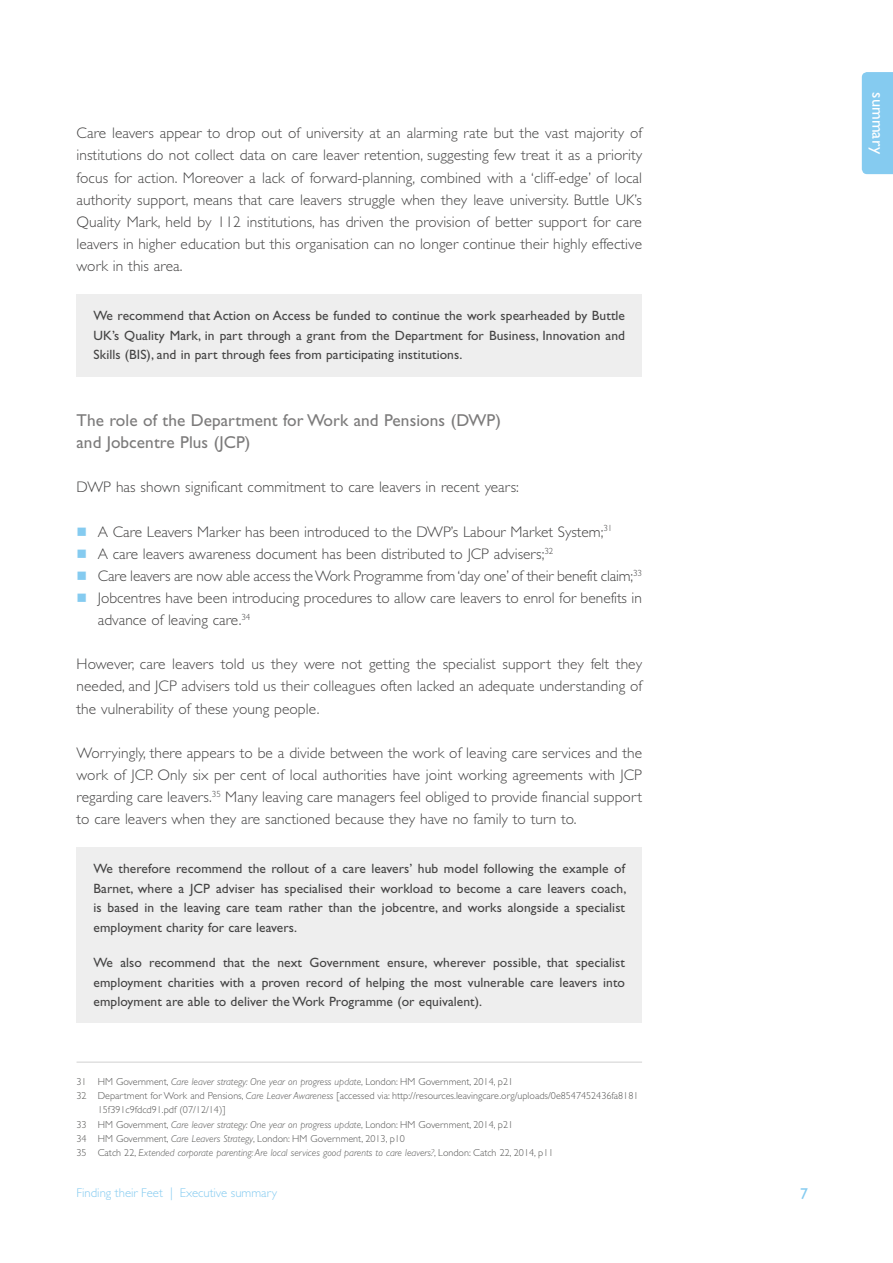
<style>
.page{position:relative;width:893px;height:1263px;background:#fff}
.page>*{position:absolute;margin:0;border:0;box-sizing:border-box;transform-origin:0 0}
.t1{font:17.25px/22.2px "Gill Sans Std";letter-spacing:.005em;color:#7c7b7b}
.t2{font:16.5px "Gill Sans Std";color:#fff}
.t3{font:15.75px "Gill Sans Std";color:#85cbf0}
.t4{font:300 15.3px/22px "Gill Sans Std";color:#454444;text-align:justify}
.t5{font:13.5px/19.5px "Gill Sans Std";letter-spacing:.005em;color:#454444;text-align:justify}
.t6{font:300 12.75px "Gill Sans Std";color:#85cbf0}
.t7{font:300 10.2px "Gill Sans Std";color:#575756}
.t8{font:italic 300 10.2px "Gill Sans Std";color:#575756}
.s1{font-style:italic}
.s2{font-style:normal}
</style>
<div class="page">
<div style="left:862px;top:72px;width:31px;height:102px;background:#85cbf0"></div>
<hr style="left:77px;top:1062px;width:565px;height:1px;background:#d0d0d0">
<div style="left:77px;top:294px;width:565px;height:82px;background:#eee"></div>
<div style="left:77px;top:847px;width:565px;height:176px;background:#eee"></div>
<p class="t4" style="left:77px;top:122px;width:567px">Care leavers appear to drop out of university at an alarming rate but the vast majority of institutions do not collect data on care leaver retention, suggesting few treat it as a priority focus for action. Moreover a lack of forward-planning, combined with a ‘cliff-edge’ of local authority support, means that care leavers struggle when they leave university. Buttle UK’s Quality Mark, held by 112 institutions, has driven the provision of better support for care leavers in higher education but this organisation can no longer continue their highly effective work in this area.</p>
<p class="t5" style="left:94px;top:306px;width:533px">We recommend that Action on Access be funded to continue the work spearheaded by Buttle UK’s Quality Mark, in part through a grant from the Department for Business, Innovation and Skills (BIS), and in part through fees from participating institutions.</p>
<p class="t1" style="left:77px;top:409px;width:426px">The role of the Department for Work and Pensions (DWP) and Jobcentre Plus (JCP)</p>
<p class="t4" style="left:77px;top:476px;width:444px">DWP has shown significant commitment to care leavers in recent years:</p>
<p class="t4" style="left:98px;top:521px;width:546px;text-align:left">A Care Leavers Marker has been introduced to the DWP’s Labour Market System;<sup>31<br></sup>A care leavers awareness document has been distributed to JCP advisers;<sup>32<br></sup>Care leavers are now able access the Work Programme from ‘day one’ of their benefit claim;<sup>33<br></sup>Jobcentres have been introducing procedures to allow care leavers to enrol for benefits in advance of leaving care.<sup>34</sup></p>
<p class="t4" style="left:77px;top:653px;width:567px">However, care leavers told us they were not getting the specialist support they felt they needed, and JCP advisers told us their colleagues often lacked an adequate understanding of the vulnerability of these young people.</p>
<p class="t4" style="left:77px;top:742px;width:567px">Worryingly, there appears to be a divide between the work of leaving care services and the work of JCP. Only six per cent of local authorities have joint working agreements with JCP regarding care leavers.<sup>35</sup> Many leaving care managers feel obliged to provide financial support to care leavers when they are sanctioned because they have no family to turn to.</p>
<p class="t5" style="left:94px;top:859px;width:534px">We therefore recommend the rollout of a care leavers’ hub model following the example of Barnet, where a JCP adviser has specialised their workload to become a care leavers coach, is based in the leaving care team rather than the jobcentre, and works alongside a specialist employment charity for care leavers.</p>
<p class="t5" style="left:94px;top:953px;width:533px">We also recommend that the next Government ensure, wherever possible, that specialist employment charities with a proven record of helping the most vulnerable care leavers into employment are able to deliver the Work Programme (or equivalent).</p>
<p class="t7" style="left:77px;top:1076px;width:438px">31 HM Government, <span class="s1">Care leaver strategy: One year on progress update</span>, London: HM Government, 2014, p21</p>
<p class="t7" style="left:77px;top:1090px;width:563px">32 Department for Work and Pensions, <span class="s1">Care Leaver Awareness</span> [accessed via: http://resources.leavingcare.org/uploads/0e8547452436fa8181</p>
<p class="t7" style="left:98px;top:1104px;width:129px">15f391c9fdcd91.pdf (07/12/14)]</p>
<p class="t7" style="left:77px;top:1118px;width:438px">33 HM Government, <span class="s1">Care leaver strategy: One year on progress update</span>, London: HM Government, 2014, p21</p>
<p class="t7" style="left:77px;top:1133px;width:330px">34 HM Government, <span class="s1">Care Leavers Strategy</span>, London: HM Government, 2013, p10</p>
<p class="t8" style="left:77px;top:1147px;width:478px"><span class="s2">35 Catch 22,</span> Extended corporate parenting: Are local services good parents to care leavers?<span class="s2">, London: Catch 22, 2014, p11</span></p>
<p class="t6" style="left:77px;top:1186px;width:202px">Finding their Feet | Executive summary</p>
<p class="t3" style="left:800px;top:1185px;width:9px">7</p>
<p class="t2" style="left:887px;top:92px;width:63px;rotate:90deg">summary</p>
</div>
